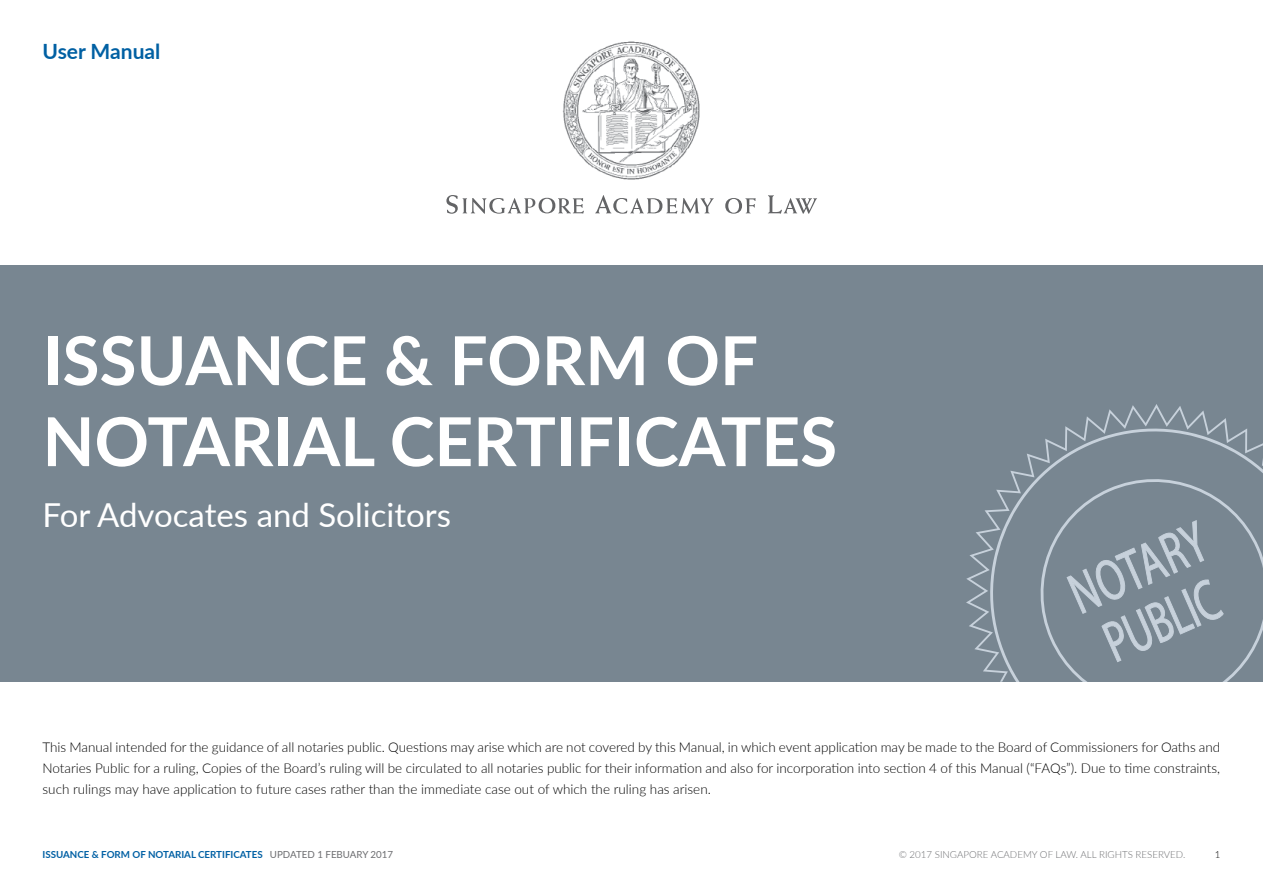
<style>
.page{position:relative;width:1263px;height:893px;background:#fff}
.page>*{position:absolute;margin:0;border:0;box-sizing:border-box;transform-origin:0 0}
.t1{font:700 67.5px/81px "Lato";color:#fff}
.t2{font:33px "Lato";color:#fff}
.t3{font:700 21px "Lato";color:#0060a3}
.t4{font:300 13.5px/21px "Lato";color:#000;text-align:justify}
.t5{font:700 9.75px "Lato";color:#0060a4}
.t6{font:300 9.75px "Lato";color:#6d6e71}
.t7{font:300 9.75px "Lato";color:#000}
.s1{font-weight:400;color:#6d6e71}
</style>
<div class="page">
<div style="left:0;top:266px;width:1263px;height:416px;background:#788691"></div>
<svg style="left:967px;top:406px;width:296px;height:276px"></svg>
<svg style="left:1025px;top:463px;width:238px;height:219px"></svg>
<svg style="left:1066px;top:520px;width:158px;height:142px"></svg>
<svg style="left:446px;top:195px;width:138px;height:19px"></svg>
<svg style="left:595px;top:195px;width:119px;height:19px"></svg>
<svg style="left:725px;top:198px;width:30px;height:16px"></svg>
<svg style="left:768px;top:195px;width:49px;height:19px"></svg>
<img style="left:563px;top:41px;width:137px;height:139px">
<h3 class="t3" style="left:43px;top:36px;width:119px">User Manual</h3>
<h1 class="t1" style="left:43px;top:317px;width:796px">ISSUANCE &amp; FORM OF<br>NOTARIAL CERTIFICATES</h1>
<h2 class="t2" style="left:43px;top:492px;width:410px">For Advocates and Solicitors</h2>
<p class="t4" style="left:43px;top:736px;width:1179px">This Manual intended for the guidance of all notaries public. Questions may arise which are not covered by this Manual, in which event application may be made to the Board of Commissioners for Oaths and Notaries Public for a ruling, Copies of the Board’s ruling will be circulated to all notaries public for their information and also for incorporation into section 4 of this Manual (“FAQs”). Due to time constraints, such rulings may have application to future cases rather than the immediate case out of which the ruling has arisen.</p>
<p class="t5" style="left:43px;top:848px;width:352px">ISSUANCE &amp; FORM OF NOTARIAL CERTIFICATES <span class="s1">UPDATED 1 FEBUARY 2017</span></p>
<p class="t6" style="left:899px;top:848px;width:288px">© 2017 SINGAPORE ACADEMY OF LAW. ALL RIGHTS RESERVED.</p>
<p class="t7" style="left:1215px;top:848px;width:7px">1</p>
</div>
